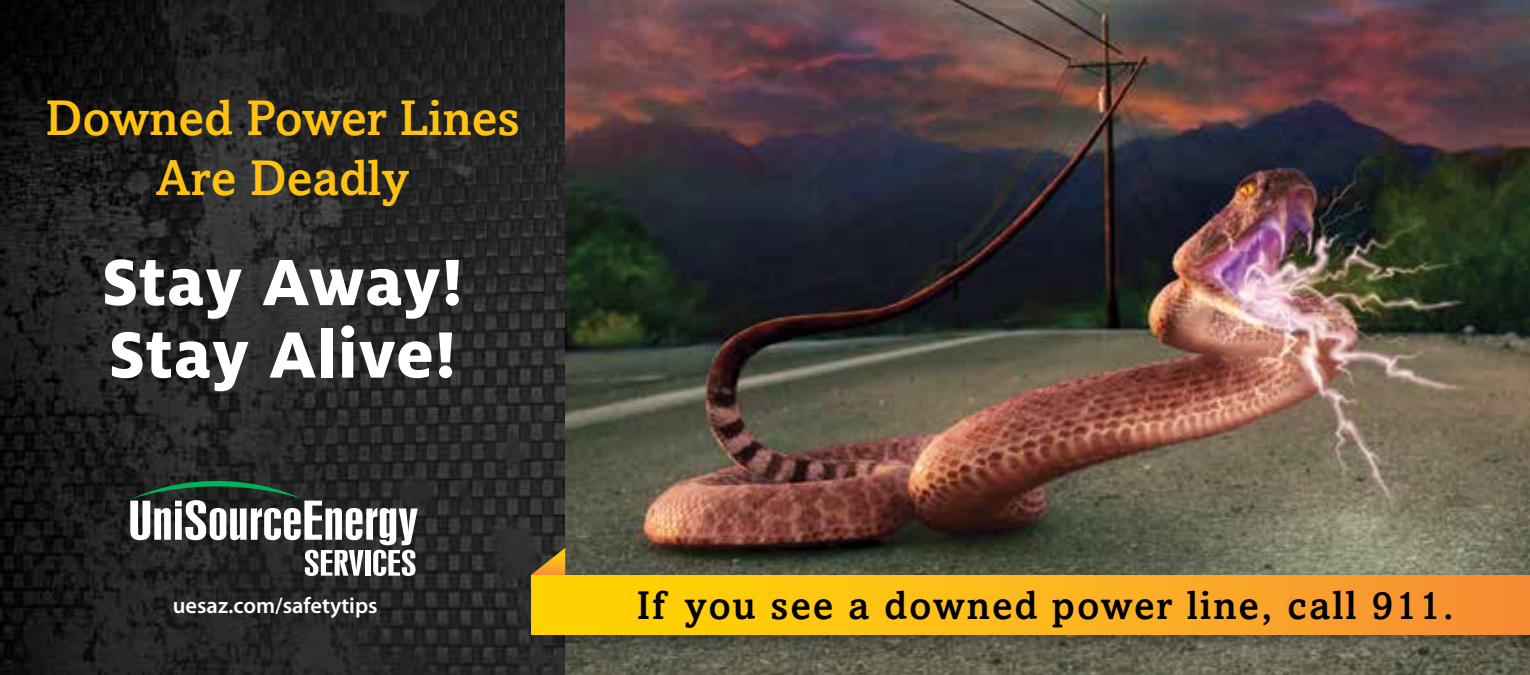
<style>
.page{position:relative;width:1530px;height:675px;background:#fff}
.page>*{position:absolute;margin:0;border:0;box-sizing:border-box;transform-origin:0 0}
.t1{font:800 72.5px/72.5px "Milo OT";letter-spacing:.01em;color:#fff}
.t2{font:500 50px/60px "Amasis";color:#ffc20e;text-align:center}
.t3{font:500 40px "Amasis";letter-spacing:.05em;color:#000}
.t4{font:600 22.5px "Myriad Pro";color:#fff}
</style>
<div class="page">
<img style="left:0;top:0;width:565px;height:675px">
<img style="left:565px;top:0;width:965px;height:675px">
<div style="left:541px;top:570px;width:989px;height:87px;background:#000;opacity:.3"></div>
<div style="left:531px;top:575px;width:999px;height:59px;background:linear-gradient(to right,#ffdb00,#f78f38)"></div>
<svg style="left:531px;top:548px;width:34px;height:27px"></svg>
<svg style="left:130px;top:464px;width:288px;height:112px"></svg>
<p class="t2" style="left:45px;top:87px;width:476px">Downed Power Lines<br>Are Deadly</p>
<h1 class="t1" style="left:102px;top:246px;width:363px">Stay Away!<br>Stay Alive!</h1>
<p class="t4" style="left:173px;top:593px;width:206px">uesaz.com/safetytips</p>
<p class="t3" style="left:636px;top:581px;width:819px">If you see a downed power line, call 911.</p>
</div>
